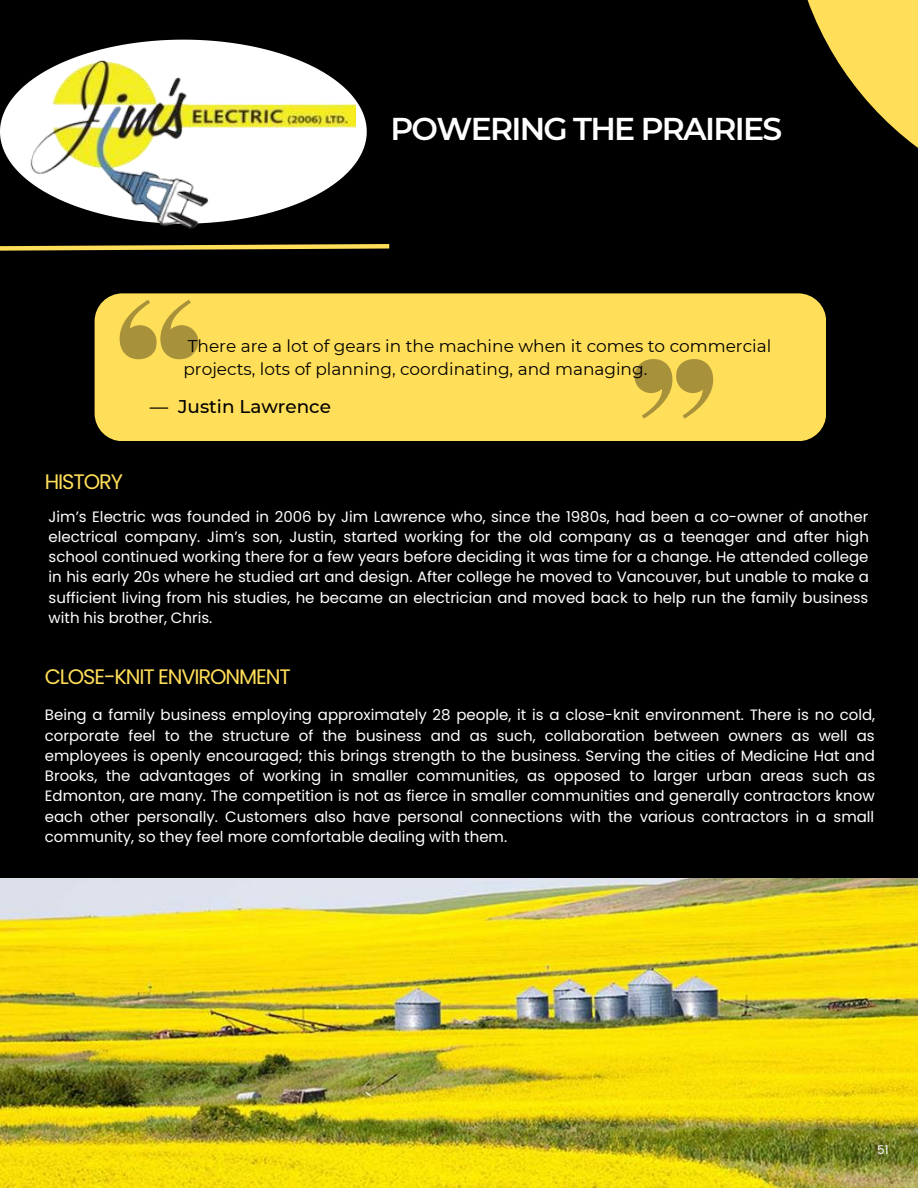
<style>
.page{position:relative;width:918px;height:1188px;background:#000}
.page>*{position:absolute;margin:0;border:0;box-sizing:border-box;transform-origin:0 0}
.t1{font:600 31.5px "Montserrat";letter-spacing:-.055em;color:#fff}
.t2{font:21px "Poppins";letter-spacing:-.055em;color:#ffde59}
.t3{font:500 18.45px "Montserrat";color:#000}
.t4{font:16.95px/23.2px "Montserrat";color:#000}
.t5{font:15px/20.2px "Poppins";color:#fff;text-align:justify}
.t6{font:12px "Poppins";color:#fff}
</style>
<div class="page">
<svg style="left:807px;top:0;width:111px;height:148px;fill:#ffde59"></svg>
<div style="left:95px;top:293px;width:731px;height:148px;background:#ffde59;border-radius:28px"></div>
<svg style="left:120px;top:300px;width:78px;height:59px"></svg>
<img style="left:0;top:878px;width:918px;height:310px">
<svg style="left:635px;top:359px;width:78px;height:60px"></svg>
<svg style="left:356px;top:244px;width:34px;height:5px"></svg>
<svg style="left:356px;top:100px;width:11px;height:63px"></svg>
<img style="left:0;top:39px;width:356px;height:212px">
<h1 class="t1" style="left:390px;top:110px;width:393px">POWERING THE PRAIRIES</h1>
<p class="t4" style="left:183px;top:334px;width:589px">There are a lot of gears in the machine when it comes to commercial projects, lots of planning, coordinating, and managing.</p>
<h2 class="t2" style="left:45px;top:467px;width:80px">HISTORY</h2>
<p class="t3" style="left:150px;top:395px;width:183px">— Justin Lawrence</p>
<p class="t5" style="left:49px;top:506px;width:822px">Jim’s Electric was founded in 2006 by Jim Lawrence who, since the 1980s, had been a co-owner of another electrical company. Jim’s son, Justin, started working for the old company as a teenager and after high school continued working there for a few years before deciding it was time for a change. He attended college in his early 20s where he studied art and design. After college he moved to Vancouver, but unable to make a sufficient living from his studies, he became an electrician and moved back to help run the family business with his brother, Chris.</p>
<h2 class="t2" style="left:45px;top:662px;width:247px">CLOSE-KNIT ENVIRONMENT</h2>
<p class="t5" style="left:45px;top:705px;width:832px">Being a family business employing approximately 28 people, it is a close-knit environment. There is no cold, corporate feel to the structure of the business and as such, collaboration between owners as well as employees is openly encouraged; this brings strength to the business. Serving the cities of Medicine Hat and Brooks, the advantages of working in smaller communities, as opposed to larger urban areas such as Edmonton, are many. The competition is not as fierce in smaller communities and generally contractors know each other personally. Customers also have personal connections with the various contractors in a small community, so they feel more comfortable dealing with them.</p>
<p class="t6" style="left:877px;top:1141px;width:13px">51</p>
</div>
